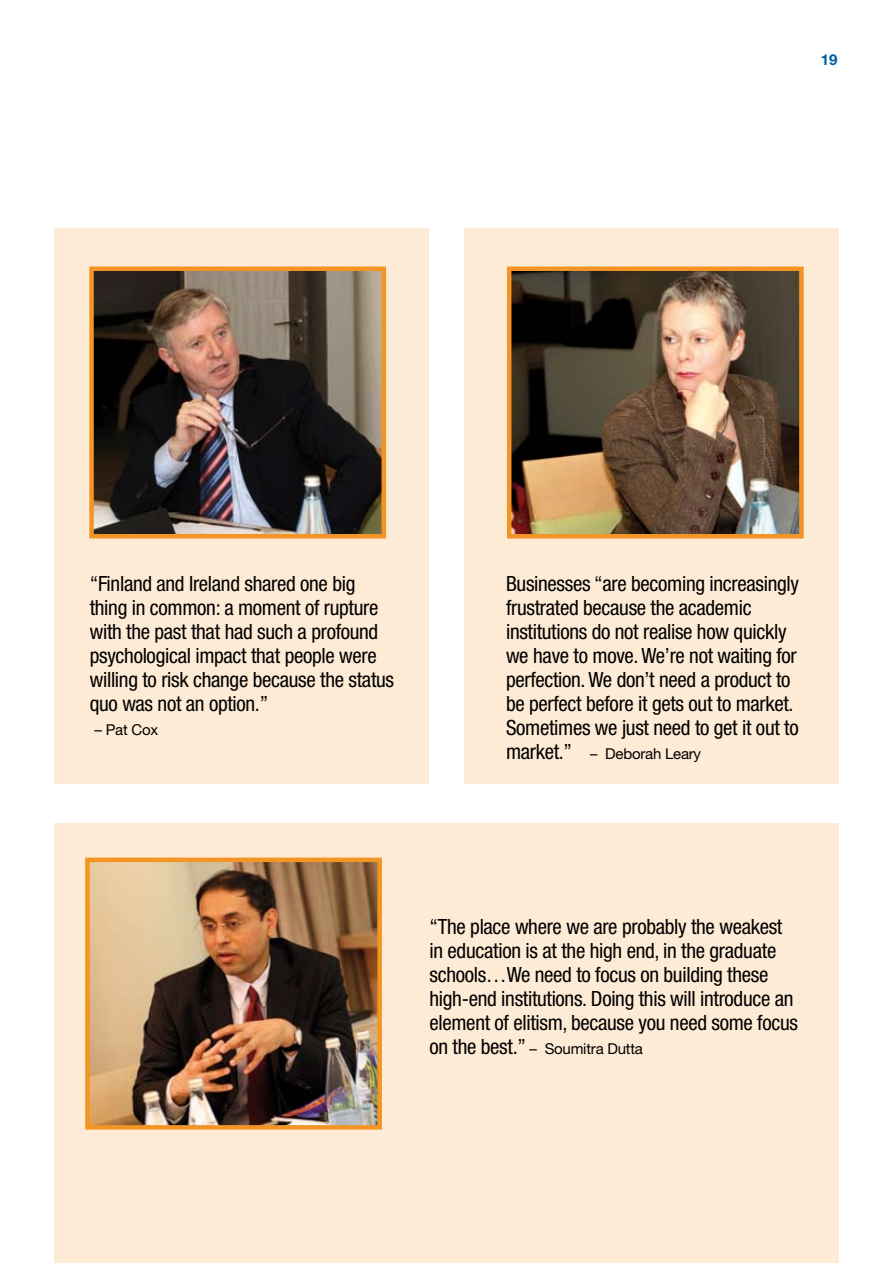
<style>
.page{position:relative;width:893px;height:1263px;background:#fff}
.page>*{position:absolute;margin:0;border:0;box-sizing:border-box;transform-origin:0 0}
.t1{font:condensed 21px/24px "Helvetica Neue";letter-spacing:-.015em;color:#000}
.t2{font:15px "Helvetica Neue";letter-spacing:-.015em;color:#000}
.t3{font:700 15px "Helvetica Neue";color:#005ca0}
.s1{font-stretch:condensed;font-size:21px}
</style>
<div class="page">
<div style="left:465px;top:228px;width:374px;height:556px;background:#feebd5"></div>
<div style="left:54px;top:823px;width:785px;height:440px;background:#feebd5"></div>
<img style="left:90px;top:862px;width:287px;height:262px">
<div style="left:85px;top:857px;width:297px;height:272px;border:4px solid #f29525"></div>
<div style="left:54px;top:228px;width:374px;height:556px;background:#feebd5"></div>
<img style="left:94px;top:271px;width:287px;height:262px">
<div style="left:89px;top:266px;width:297px;height:272px;border:4px solid #f29525"></div>
<img style="left:512px;top:271px;width:287px;height:262px">
<div style="left:507px;top:266px;width:297px;height:272px;border:4px solid #f29525"></div>
<p class="t3" style="left:821px;top:51px;width:18px">19</p>
<p class="t1" style="left:90px;top:571px;width:306px">“Finland and Ireland shared one big thing in common: a moment of rupture with the past that had such a profound psychological impact that people were willing to risk change because the status quo was not an option.”</p>
<p class="t2" style="left:95px;top:720px;width:65px">– Pat Cox</p>
<p class="t1" style="left:506px;top:571px;width:294px">Businesses “are becoming increasingly frustrated because the academic institutions do not realise how quickly we have to move. We’re not waiting for perfection. We don’t need a product to be perfect before it gets out to market.<br>Sometimes we just need to get it out to</p>
<p class="t2" style="left:506px;top:744px;width:197px"><span class="s1">market.”</span> – Deborah Leary</p>
<p class="t1" style="left:429px;top:914px;width:370px">“The place where we are probably the weakest in education is at the high end, in the graduate schools…We need to focus on building these high-end institutions. Doing this will introduce an element of elitism, because you need some focus</p>
<p class="t2" style="left:429px;top:1039px;width:215px"><span class="s1">on the best.”</span> – Soumitra Dutta</p>
</div>
